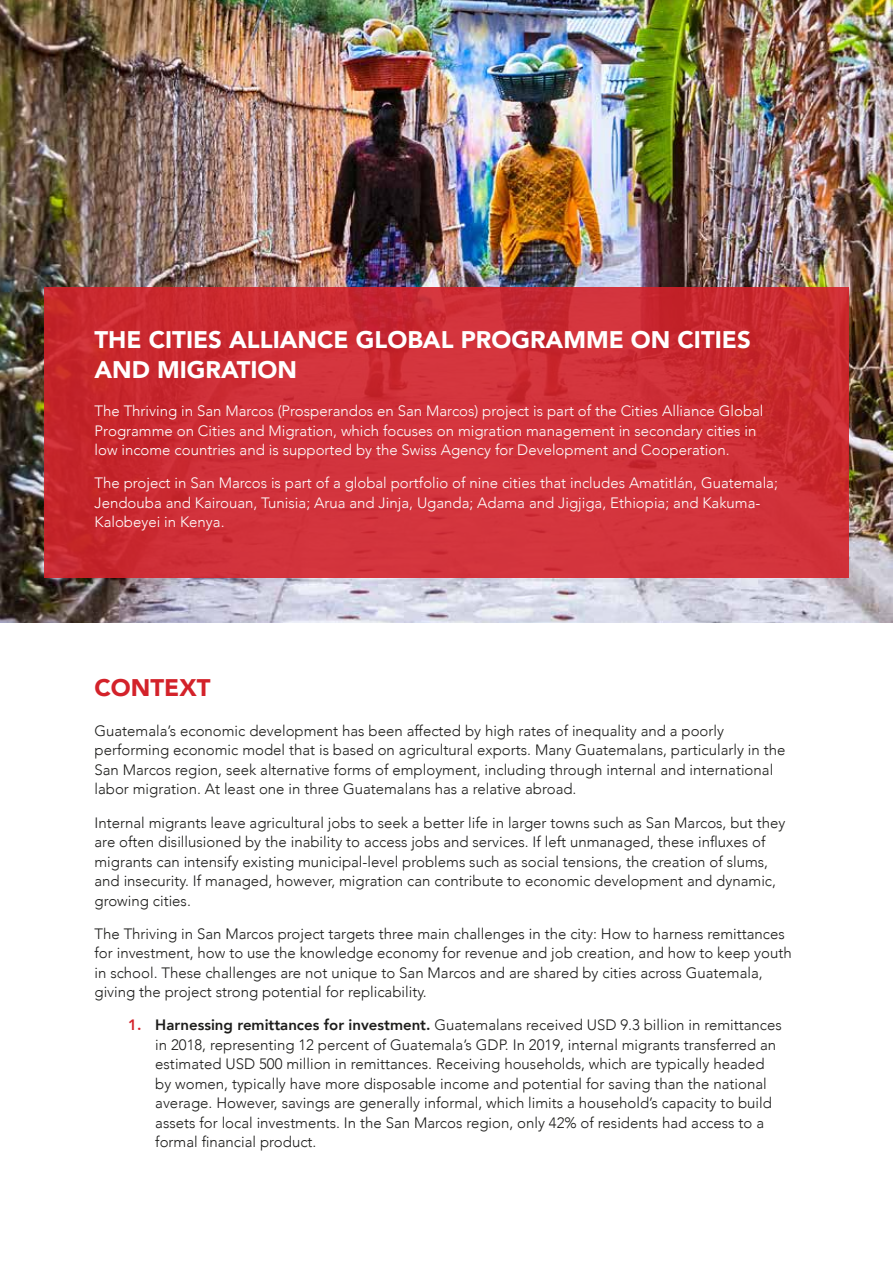
<style>
.page{position:relative;width:893px;height:1263px;background:#fff}
.page>*{position:absolute;margin:0;border:0;box-sizing:border-box;transform-origin:0 0}
.t1{font:900 24px/30px "Avenir";color:#fff}
.t2{font:900 24px "Avenir";color:#d3222a}
.t3{font:300 15px/19.5px "Avenir";color:#1d1d1b}
.t4{font:300 15px/19.5px "Avenir";color:#fff}
.s1{font-weight:800;color:#d3222a}
.s2{font-weight:800}
</style>
<div class="page">
<img style="left:0;top:0;width:893px;height:622px">
<svg style="left:44px;top:288px;width:805px;height:290px;background:#cd2e36"></svg>
<h1 class="t1" style="left:94px;top:324px;width:658px">THE CITIES ALLIANCE GLOBAL PROGRAMME ON CITIES<br>AND MIGRATION</h1>
<p class="t4" style="left:94px;top:401px;width:670px">The Thriving in San Marcos (Prosperandos en San Marcos) project is part of the Cities Alliance Global<br>Programme on Cities and Migration, which focuses on migration management in secondary cities in low income countries and is supported by the Swiss Agency for Development and Cooperation.</p>
<p class="t4" style="left:94px;top:473px;width:685px">The project in San Marcos is part of a global portfolio of nine cities that includes Amatitlán, Guatemala;<br>Jendouba and Kairouan, Tunisia; Arua and Jinja, Uganda; Adama and Jigjiga, Ethiopia; and Kakuma-<br>Kalobeyei in Kenya.</p>
<h1 class="t2" style="left:94px;top:667px;width:117px">CONTEXT</h1>
<p class="t3" style="left:94px;top:721px;width:692px">Guatemala’s economic development has been affected by high rates of inequality and a poorly performing economic model that is based on agricultural exports. Many Guatemalans, particularly in the San Marcos region, seek alternative forms of employment, including through internal and international labor migration. At least one in three Guatemalans has a relative abroad.</p>
<p class="t3" style="left:94px;top:812px;width:692px">Internal migrants leave agricultural jobs to seek a better life in larger towns such as San Marcos, but they are often disillusioned by the inability to access jobs and services. If left unmanaged, these influxes of migrants can intensify existing municipal-level problems such as social tensions, the creation of slums, and insecurity. If managed, however, migration can contribute to economic development and dynamic, growing cities.</p>
<p class="t3" style="left:94px;top:923px;width:699px">The Thriving in San Marcos project targets three main challenges in the city: How to harness remittances for investment, how to use the knowledge economy for revenue and job creation, and how to keep youth in school. These challenges are not unique to San Marcos and are shared by cities across Guatemala, giving the project strong potential for replicability.</p>
<p class="t3" style="left:155px;top:1015px;width:628px;text-indent:-27px"><span class="s1">1.</span> <span class="s2">Harnessing remittances for investment.</span> Guatemalans received USD 9.3 billion in remittances in 2018, representing 12 percent of Guatemala’s GDP. In 2019, internal migrants transferred an estimated USD 500 million in remittances. Receiving households, which are typically headed by women, typically have more disposable income and potential for saving than the national average. However, savings are generally informal, which limits a household’s capacity to build assets for local investments. In the San Marcos region, only 42% of residents had access to a formal financial product.</p>
</div>
